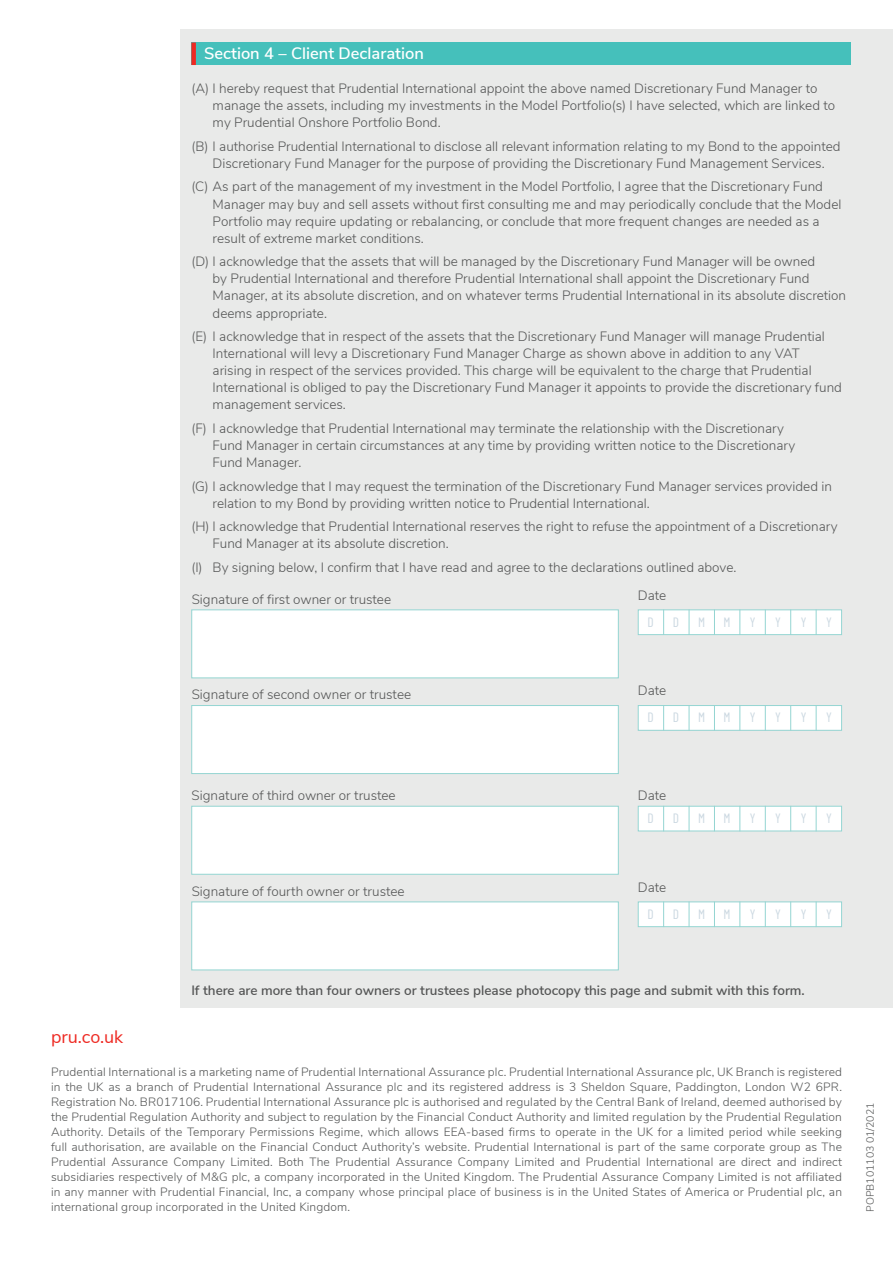
<style>
.page{position:relative;width:893px;height:1263px;background:#fff}
.page>*{position:absolute;margin:0;border:0;box-sizing:border-box;transform-origin:0 0}
.t1{font:18px "Nunito Sans";color:#ee2a23}
.t2{font:600 16.5px "Nunito Sans";color:#fff}
.t3{font:300 13.5px/17.1px "Nunito Sans";color:#545555}
.t4{font:600 13.5px "Nunito Sans";color:#545555}
.t5{font:13.5px "Barlow Condensed";color:#cbd8e1}
.t6{font:300 12px/15px "Nunito Sans";letter-spacing:.01em;color:#545555;text-align:justify}
.t7{font:300 10.5px "Nunito Sans";color:#545555}
</style>
<div class="page">
<div style="left:181px;top:30px;width:712px;height:978px;background:#e9eae9"></div>
<div style="left:191px;top:609px;width:428px;height:69px;background:#fff;border:1px solid #94d5d2"></div>
<div style="left:638px;top:610px;width:204px;height:25px;background:#fff"></div>
<div style="left:638px;top:609px;width:204px;height:26px;border:1px solid #94d5d2"></div>
<svg style="left:663px;top:609px;width:1px;height:26px"></svg>
<svg style="left:689px;top:609px;width:1px;height:26px"></svg>
<svg style="left:714px;top:609px;width:1px;height:26px"></svg>
<svg style="left:739px;top:609px;width:1px;height:26px"></svg>
<svg style="left:765px;top:609px;width:1px;height:26px"></svg>
<svg style="left:790px;top:609px;width:1px;height:26px"></svg>
<svg style="left:816px;top:609px;width:1px;height:26px"></svg>
<div style="left:191px;top:705px;width:428px;height:69px;background:#fff;border:1px solid #94d5d2"></div>
<div style="left:638px;top:705px;width:204px;height:25px;background:#fff"></div>
<div style="left:638px;top:705px;width:204px;height:26px;border:1px solid #94d5d2"></div>
<svg style="left:663px;top:705px;width:1px;height:26px"></svg>
<svg style="left:689px;top:705px;width:1px;height:26px"></svg>
<svg style="left:714px;top:705px;width:1px;height:26px"></svg>
<svg style="left:739px;top:705px;width:1px;height:26px"></svg>
<svg style="left:765px;top:705px;width:1px;height:26px"></svg>
<svg style="left:790px;top:705px;width:1px;height:26px"></svg>
<svg style="left:816px;top:705px;width:1px;height:26px"></svg>
<div style="left:191px;top:806px;width:428px;height:69px;background:#fff;border:1px solid #94d5d2"></div>
<div style="left:638px;top:806px;width:204px;height:25px;background:#fff"></div>
<div style="left:638px;top:806px;width:204px;height:25px;border:1px solid #94d5d2"></div>
<svg style="left:663px;top:806px;width:1px;height:25px"></svg>
<svg style="left:689px;top:806px;width:1px;height:25px"></svg>
<svg style="left:714px;top:806px;width:1px;height:25px"></svg>
<svg style="left:739px;top:806px;width:1px;height:25px"></svg>
<svg style="left:765px;top:806px;width:1px;height:25px"></svg>
<svg style="left:790px;top:806px;width:1px;height:25px"></svg>
<svg style="left:816px;top:806px;width:1px;height:25px"></svg>
<div style="left:191px;top:901px;width:428px;height:69px;background:#fff;border:1px solid #94d5d2"></div>
<div style="left:638px;top:902px;width:204px;height:25px;background:#fff"></div>
<div style="left:638px;top:901px;width:204px;height:26px;border:1px solid #94d5d2"></div>
<svg style="left:663px;top:901px;width:1px;height:26px"></svg>
<svg style="left:689px;top:901px;width:1px;height:26px"></svg>
<svg style="left:714px;top:901px;width:1px;height:26px"></svg>
<svg style="left:739px;top:901px;width:1px;height:26px"></svg>
<svg style="left:765px;top:901px;width:1px;height:26px"></svg>
<svg style="left:790px;top:901px;width:1px;height:26px"></svg>
<svg style="left:816px;top:901px;width:1px;height:26px"></svg>
<div style="left:191px;top:43px;width:659px;height:22px;background:#45c0bb"></div>
<div style="left:191px;top:43px;width:5px;height:22px;background:#ee2a23"></div>
<p class="t2" style="left:204px;top:41px;width:221px">Section 4 – Client Declaration</p>
<p class="t3" style="left:213px;top:79px;width:624px;text-indent:-21px">(A) I hereby request that Prudential International appoint the above named Discretionary Fund Manager to manage the assets, including my investments in the Model Portfolio(s) I have selected, which are linked to my Prudential Onshore Portfolio Bond.</p>
<p class="t3" style="left:191px;top:137px;width:651px;text-align:center">(B) I authorise Prudential International to disclose all relevant information relating to my Bond to the appointed<br>Discretionary Fund Manager for the purpose of providing the Discretionary Fund Management Services.</p>
<p class="t3" style="left:213px;top:177px;width:630px;text-indent:-21px">(C) As part of the management of my investment in the Model Portfolio, I agree that the Discretionary Fund Manager may buy and sell assets without first consulting me and may periodically conclude that the Model Portfolio may require updating or rebalancing, or conclude that more frequent changes are needed as a result of extreme market conditions.</p>
<p class="t3" style="left:213px;top:252px;width:635px;text-indent:-21px">(D) I acknowledge that the assets that will be managed by the Discretionary Fund Manager will be owned<br>by Prudential International and therefore Prudential International shall appoint the Discretionary Fund Manager, at its absolute discretion, and on whatever terms Prudential International in its absolute discretion deems appropriate.</p>
<p class="t3" style="left:213px;top:327px;width:631px;text-indent:-21px">(E) I acknowledge that in respect of the assets that the Discretionary Fund Manager will manage Prudential International will levy a Discretionary Fund Manager Charge as shown above in addition to any VAT arising in respect of the services provided. This charge will be equivalent to the charge that Prudential International is obliged to pay the Discretionary Fund Manager it appoints to provide the discretionary fund management services.</p>
<p class="t3" style="left:213px;top:419px;width:584px;text-indent:-21px">(F) I acknowledge that Prudential International may terminate the relationship with the Discretionary<br>Fund Manager in certain circumstances at any time by providing written notice to the Discretionary<br>Fund Manager.</p>
<p class="t3" style="left:213px;top:477px;width:621px;text-indent:-21px">(G) I acknowledge that I may request the termination of the Discretionary Fund Manager services provided in relation to my Bond by providing written notice to Prudential International.</p>
<p class="t3" style="left:213px;top:517px;width:627px;text-indent:-21px">(H) I acknowledge that Prudential International reserves the right to refuse the appointment of a Discretionary<br>Fund Manager at its absolute discretion.</p>
<p class="t3" style="left:191px;top:558px;width:547px">(I) By signing below, I confirm that I have read and agree to the declarations outlined above.</p>
<p class="t3" style="left:192px;top:589px;width:201px">Signature of first owner or trustee</p>
<p class="t3" style="left:638px;top:586px;width:30px">Date</p>
<p class="t5" style="left:647px;top:612px;width:8px">D</p>
<p class="t5" style="left:673px;top:612px;width:8px">D</p>
<p class="t5" style="left:698px;top:612px;width:9px">M</p>
<p class="t5" style="left:724px;top:612px;width:9px">M</p>
<p class="t5" style="left:750px;top:612px;width:7px">Y</p>
<p class="t5" style="left:775px;top:612px;width:7px">Y</p>
<p class="t5" style="left:801px;top:612px;width:7px">Y</p>
<p class="t5" style="left:826px;top:612px;width:7px">Y</p>
<p class="t3" style="left:192px;top:685px;width:221px">Signature of second owner or trustee</p>
<p class="t3" style="left:638px;top:681px;width:30px">Date</p>
<p class="t5" style="left:647px;top:708px;width:8px">D</p>
<p class="t5" style="left:673px;top:708px;width:8px">D</p>
<p class="t5" style="left:698px;top:708px;width:9px">M</p>
<p class="t5" style="left:724px;top:708px;width:9px">M</p>
<p class="t5" style="left:750px;top:708px;width:7px">Y</p>
<p class="t5" style="left:775px;top:708px;width:7px">Y</p>
<p class="t5" style="left:801px;top:708px;width:7px">Y</p>
<p class="t5" style="left:826px;top:708px;width:7px">Y</p>
<p class="t3" style="left:192px;top:786px;width:206px">Signature of third owner or trustee</p>
<p class="t3" style="left:638px;top:786px;width:30px">Date</p>
<p class="t5" style="left:647px;top:808px;width:8px">D</p>
<p class="t5" style="left:673px;top:808px;width:8px">D</p>
<p class="t5" style="left:698px;top:808px;width:9px">M</p>
<p class="t5" style="left:724px;top:808px;width:9px">M</p>
<p class="t5" style="left:750px;top:808px;width:7px">Y</p>
<p class="t5" style="left:775px;top:808px;width:7px">Y</p>
<p class="t5" style="left:801px;top:808px;width:7px">Y</p>
<p class="t5" style="left:826px;top:808px;width:7px">Y</p>
<p class="t3" style="left:192px;top:881px;width:214px">Signature of fourth owner or trustee</p>
<p class="t3" style="left:638px;top:878px;width:30px">Date</p>
<p class="t5" style="left:647px;top:904px;width:8px">D</p>
<p class="t5" style="left:673px;top:904px;width:8px">D</p>
<p class="t5" style="left:698px;top:904px;width:9px">M</p>
<p class="t5" style="left:724px;top:904px;width:9px">M</p>
<p class="t5" style="left:750px;top:904px;width:7px">Y</p>
<p class="t5" style="left:775px;top:904px;width:7px">Y</p>
<p class="t5" style="left:801px;top:904px;width:7px">Y</p>
<p class="t5" style="left:826px;top:904px;width:7px">Y</p>
<h1 class="t1" style="left:51px;top:1024px;width:74px">pru.co.uk</h1>
<p class="t4" style="left:191px;top:980px;width:615px">If there are more than four owners or trustees please photocopy this page and submit with this form.</p>
<p class="t6" style="left:51px;top:1064px;width:792px">Prudential International is a marketing name of Prudential International Assurance plc. Prudential International Assurance plc, UK Branch is registered in the UK as a branch of Prudential International Assurance plc and its registered address is 3 Sheldon Square, Paddington, London W2 6PR.<br>Registration No. BR017106. Prudential International Assurance plc is authorised and regulated by the Central Bank of Ireland, deemed authorised by the Prudential Regulation Authority and subject to regulation by the Financial Conduct Authority and limited regulation by the Prudential Regulation Authority. Details of the Temporary Permissions Regime, which allows EEA-based firms to operate in the UK for a limited period while seeking full authorisation, are available on the Financial Conduct Authority’s website. Prudential International is part of the same corporate group as The Prudential Assurance Company Limited. Both The Prudential Assurance Company Limited and Prudential International are direct and indirect subsidiaries respectively of M&amp;G plc, a company incorporated in the United Kingdom. The Prudential Assurance Company Limited is not affiliated in any manner with Prudential Financial, Inc, a company whose principal place of business is in the United States of America or Prudential plc, an international group incorporated in the United Kingdom.</p>
<p class="t7" style="left:862px;top:1212px;width:111px;rotate:-90deg">POPB101103 01/2021</p>
</div>
